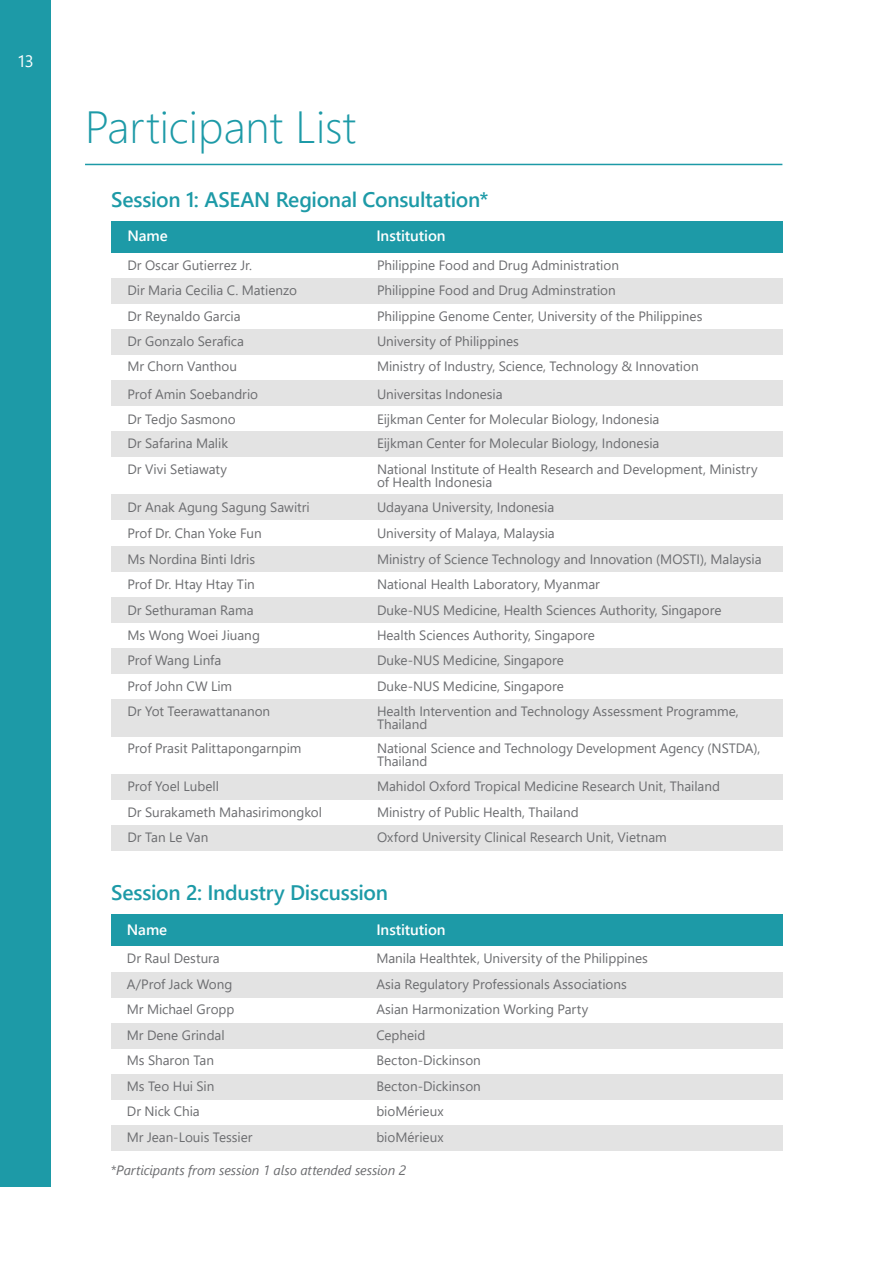
<style>
.page{position:relative;width:893px;height:1263px;background:#fff}
.page>*{position:absolute;margin:0;border:0;box-sizing:border-box;transform-origin:0 0}
.t1{font:300 45px "Segoe UI";color:#1d9aa7}
.Sub_head{font:600 21px "Segoe UI";letter-spacing:-.015em;color:#1d9aa7}
.t2{font:16.5px "Segoe UI";color:#fff}
.Paragraph_Style_1{font:600 15px "Segoe UI";letter-spacing:-.005em;color:#fff}
.Paragraph_Style_1-2{font:13.5px/13.5px "Segoe UI";color:#6c6d70}
.Paragraph_Style_1-3{font:italic 13.5px "Segoe UI";letter-spacing:-.005em;color:#6c6d70}
</style>
<div class="page">
<div style="left:0;top:0;width:51px;height:1186px;background:#1d9aa7"></div>
<hr style="left:85px;top:164px;width:697px;height:1px;background:#1d9aa7">
<div style="left:111px;top:221px;width:671px;height:32px;background:#1d9aa7"></div>
<div style="left:111px;top:278px;width:671px;height:26px;background:#e3e3e3"></div>
<div style="left:111px;top:330px;width:671px;height:25px;background:#e3e3e3"></div>
<div style="left:111px;top:381px;width:671px;height:25px;background:#e3e3e3"></div>
<div style="left:111px;top:432px;width:671px;height:25px;background:#e3e3e3"></div>
<div style="left:111px;top:546px;width:671px;height:25px;background:#e3e3e3"></div>
<div style="left:111px;top:597px;width:671px;height:25px;background:#e3e3e3"></div>
<div style="left:111px;top:648px;width:671px;height:25px;background:#e3e3e3"></div>
<div style="left:111px;top:699px;width:671px;height:37px;background:#e3e3e3"></div>
<div style="left:111px;top:774px;width:671px;height:25px;background:#e3e3e3"></div>
<div style="left:111px;top:825px;width:671px;height:25px;background:#e3e3e3"></div>
<div style="left:111px;top:495px;width:671px;height:25px;background:#e3e3e3"></div>
<div style="left:111px;top:914px;width:671px;height:32px;background:#1d9aa7"></div>
<div style="left:111px;top:972px;width:671px;height:25px;background:#e3e3e3"></div>
<div style="left:111px;top:1023px;width:671px;height:25px;background:#e3e3e3"></div>
<div style="left:111px;top:1074px;width:671px;height:25px;background:#e3e3e3"></div>
<div style="left:111px;top:1125px;width:671px;height:25px;background:#e3e3e3"></div>
<p class="t2" style="left:17px;top:46px;width:18px">13</p>
<p class="t1" style="left:85px;top:85px;width:273px">Participant List</p>
<p class="Sub_head" style="left:111px;top:179px;width:379px">Session 1: ASEAN Regional Consultation*</p>
<p class="Paragraph_Style_1" style="left:127px;top:222px;width:42px">Name</p>
<p class="Paragraph_Style_1-2" style="left:127px;top:257px;width:126px">Dr Oscar Gutierrez Jr.</p>
<p class="Paragraph_Style_1" style="left:376px;top:222px;width:71px">Institution</p>
<p class="Paragraph_Style_1-2" style="left:377px;top:257px;width:243px">Philippine Food and Drug Administration</p>
<p class="Paragraph_Style_1-2" style="left:377px;top:308px;width:327px">Philippine Genome Center, University of the Philippines</p>
<p class="Paragraph_Style_1-2" style="left:127px;top:283px;width:171px">Dir Maria Cecilia C. Matienzo</p>
<p class="Paragraph_Style_1-2" style="left:377px;top:283px;width:240px">Philippine Food and Drug Adminstration</p>
<p class="Paragraph_Style_1-2" style="left:377px;top:334px;width:143px">University of Philippines</p>
<p class="Paragraph_Style_1-2" style="left:377px;top:359px;width:323px">Ministry of Industry, Science, Technology &amp; Innovation</p>
<p class="Paragraph_Style_1-2" style="left:377px;top:411px;width:284px">Eijkman Center for Molecular Biology, Indonesia</p>
<p class="Paragraph_Style_1-2" style="left:127px;top:308px;width:115px">Dr Reynaldo Garcia</p>
<p class="Paragraph_Style_1-2" style="left:127px;top:334px;width:118px">Dr Gonzalo Serafica</p>
<p class="Paragraph_Style_1-2" style="left:127px;top:359px;width:111px">Mr Chorn Vanthou</p>
<p class="Paragraph_Style_1-2" style="left:127px;top:386px;width:132px">Prof Amin Soebandrio</p>
<p class="Paragraph_Style_1-2" style="left:127px;top:436px;width:102px">Dr Safarina Malik</p>
<p class="Paragraph_Style_1-2" style="left:377px;top:386px;width:127px">Universitas Indonesia</p>
<p class="Paragraph_Style_1-2" style="left:377px;top:436px;width:284px">Eijkman Center for Molecular Biology, Indonesia</p>
<p class="Paragraph_Style_1-2" style="left:377px;top:461px;width:382px">National Institute of Health Research and Development, Ministry of Health Indonesia</p>
<p class="Paragraph_Style_1-2" style="left:127px;top:411px;width:110px">Dr Tedjo Sasmono</p>
<p class="Paragraph_Style_1-2" style="left:127px;top:461px;width:101px">Dr Vivi Setiawaty</p>
<p class="Paragraph_Style_1-2" style="left:127px;top:500px;width:184px">Dr Anak Agung Sagung Sawitri</p>
<p class="Paragraph_Style_1-2" style="left:127px;top:551px;width:129px">Ms Nordina Binti Idris</p>
<p class="Paragraph_Style_1-2" style="left:127px;top:525px;width:136px">Prof Dr. Chan Yoke Fun</p>
<p class="Paragraph_Style_1-2" style="left:127px;top:576px;width:129px">Prof Dr. Htay Htay Tin</p>
<p class="Paragraph_Style_1-2" style="left:127px;top:627px;width:134px">Ms Wong Woei Jiuang</p>
<p class="Paragraph_Style_1-2" style="left:127px;top:678px;width:106px">Prof John CW Lim</p>
<p class="Paragraph_Style_1-2" style="left:127px;top:602px;width:128px">Dr Sethuraman Rama</p>
<p class="Paragraph_Style_1-2" style="left:127px;top:652px;width:95px">Prof Wang Linfa</p>
<p class="Paragraph_Style_1-2" style="left:127px;top:703px;width:144px">Dr Yot Teerawattananon</p>
<p class="Paragraph_Style_1-2" style="left:127px;top:740px;width:176px">Prof Prasit Palittapongarnpim</p>
<p class="Paragraph_Style_1-2" style="left:127px;top:779px;width:93px">Prof Yoel Lubell</p>
<p class="Paragraph_Style_1-2" style="left:127px;top:804px;width:196px">Dr Surakameth Mahasirimongkol</p>
<p class="Paragraph_Style_1-2" style="left:127px;top:830px;width:82px">Dr Tan Le Van</p>
<p class="Paragraph_Style_1-2" style="left:377px;top:500px;width:179px">Udayana University, Indonesia</p>
<p class="Paragraph_Style_1-2" style="left:377px;top:551px;width:386px">Ministry of Science Technology and Innovation (MOSTI), Malaysia</p>
<p class="Paragraph_Style_1-2" style="left:377px;top:602px;width:346px">Duke-NUS Medicine, Health Sciences Authority, Singapore</p>
<p class="Paragraph_Style_1-2" style="left:377px;top:652px;width:188px">Duke-NUS Medicine, Singapore</p>
<p class="Paragraph_Style_1-2" style="left:377px;top:703px;width:363px">Health Intervention and Technology Assessment Programme,<br>Thailand</p>
<p class="Paragraph_Style_1-2" style="left:377px;top:525px;width:179px">University of Malaya, Malaysia</p>
<p class="Paragraph_Style_1-2" style="left:377px;top:576px;width:224px">National Health Laboratory, Myanmar</p>
<p class="Paragraph_Style_1-2" style="left:377px;top:627px;width:219px">Health Sciences Authority, Singapore</p>
<p class="Paragraph_Style_1-2" style="left:377px;top:678px;width:188px">Duke-NUS Medicine, Singapore</p>
<p class="Paragraph_Style_1-2" style="left:377px;top:740px;width:385px">National Science and Technology Development Agency (NSTDA),<br>Thailand</p>
<p class="Paragraph_Style_1-2" style="left:377px;top:779px;width:345px">Mahidol Oxford Tropical Medicine Research Unit, Thailand</p>
<p class="Paragraph_Style_1-2" style="left:377px;top:830px;width:291px">Oxford University Clinical Research Unit, Vietnam</p>
<p class="Paragraph_Style_1-2" style="left:377px;top:804px;width:203px">Ministry of Public Health, Thailand</p>
<p class="Sub_head" style="left:111px;top:873px;width:278px">Session 2: Industry Discussion</p>
<p class="Paragraph_Style_1" style="left:127px;top:915px;width:42px">Name</p>
<p class="Paragraph_Style_1-2" style="left:127px;top:950px;width:94px">Dr Raul Destura</p>
<p class="Paragraph_Style_1" style="left:376px;top:915px;width:71px">Institution</p>
<p class="Paragraph_Style_1-2" style="left:376px;top:950px;width:273px">Manila Healthtek, University of the Philippines</p>
<p class="Paragraph_Style_1-2" style="left:376px;top:1001px;width:213px">Asian Harmonization Working Party</p>
<p class="Paragraph_Style_1-2" style="left:376px;top:1052px;width:106px">Becton-Dickinson</p>
<p class="Paragraph_Style_1-2" style="left:127px;top:976px;width:107px">A/Prof Jack Wong</p>
<p class="Paragraph_Style_1-2" style="left:127px;top:1027px;width:99px">Mr Dene Grindal</p>
<p class="Paragraph_Style_1-2" style="left:376px;top:976px;width:252px">Asia Regulatory Professionals Associations</p>
<p class="Paragraph_Style_1-2" style="left:376px;top:1027px;width:51px">Cepheid</p>
<p class="Paragraph_Style_1-2" style="left:376px;top:1078px;width:106px">Becton-Dickinson</p>
<p class="Paragraph_Style_1-2" style="left:127px;top:1001px;width:109px">Mr Michael Gropp</p>
<p class="Paragraph_Style_1-2" style="left:127px;top:1052px;width:89px">Ms Sharon Tan</p>
<p class="Paragraph_Style_1-2" style="left:127px;top:1078px;width:89px">Ms Teo Hui Sin</p>
<p class="Paragraph_Style_1-2" style="left:127px;top:1103px;width:74px">Dr Nick Chia</p>
<p class="Paragraph_Style_1-2" style="left:127px;top:1129px;width:127px">Mr Jean-Louis Tessier</p>
<p class="Paragraph_Style_1-2" style="left:376px;top:1103px;width:69px">bioMérieux</p>
<p class="Paragraph_Style_1-2" style="left:376px;top:1129px;width:69px">bioMérieux</p>
<p class="Paragraph_Style_1-3" style="left:111px;top:1157px;width:297px">*Participants from session 1 also attended session 2</p>
</div>
